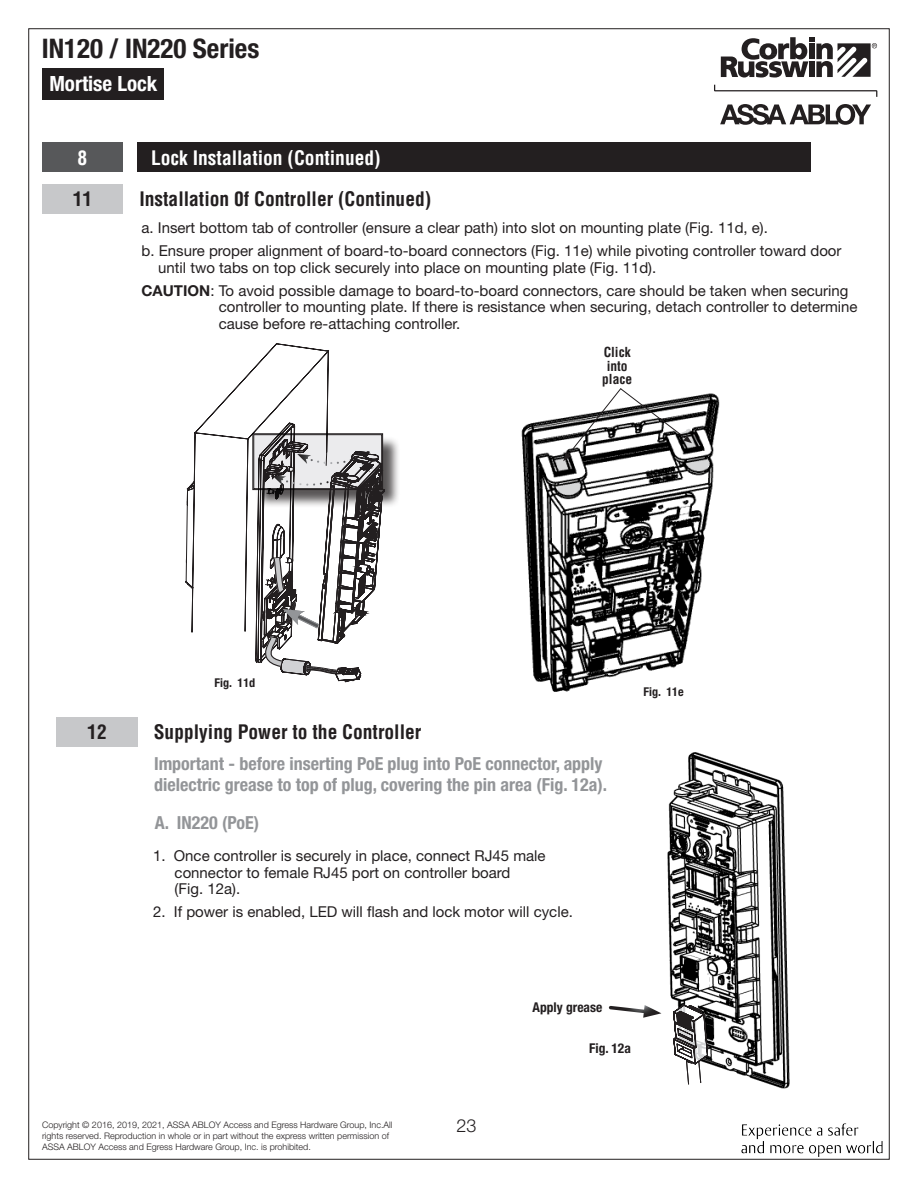
<style>
.page{position:relative;width:918px;height:1188px;background:#fff}
.page>*{position:absolute;margin:0;border:0;box-sizing:border-box;transform-origin:0 0}
.t1{font:700 condensed 27px "Helvetica Neue";color:#231f20}
.t2{font:700 condensed 21px "Helvetica Neue";color:#fff}
.Step_Name{font:700 condensed 19.5px "Helvetica";color:#231f20}
.SECTION_NAME_START{font:700 condensed 19.5px "Helvetica";color:#fff}
.Step_Number{font:700 condensed 19.5px "Helvetica";color:#231f20}
.Section_Number{font:700 condensed 19.5px "Helvetica";color:#fff}
.Heading_3_I0{font:700 condensed 18px/21.6px "Helvetica Neue";color:#939598}
.Heading_3_I1___25{font:700 condensed 18px "Helvetica Neue";color:#939598}
.t3{font:300 18px "Helvetica Neue";color:#231f20}
.Body_Text_I2_10_11{font:15px/16.5px "Helvetica Neue";color:#231f20}
.Body_Text_I010_11{font:15px/16.5px "Helvetica Neue";color:#231f20}
.Body_Text_I0_10_11{font:15px "Helvetica Neue";color:#231f20}
.Labels{font:700 condensed 13.5px/13.5px "Helvetica";color:#231f20;text-align:center}
.Labels-2{font:700 condensed 13.5px "Helvetica Neue";color:#231f20}
.Figures{font:700 condensed 13.5px "Helvetica Neue";color:#231f20}
.Figures-2{font:700 condensed 12.15px "Helvetica Neue";color:#231f20}
.t4{font:300 9px/10.8px "Helvetica Neue";color:#231f20}
.s1{font-family:"Helvetica Neue LT Std";font-weight:700}
</style>
<div class="page">
<svg style="left:714px;top:85px;width:163px;height:12px"></svg>
<svg style="left:720px;top:104px;width:151px;height:21px"></svg>
<svg style="left:721px;top:37px;width:156px;height:41px"></svg>
<div style="left:43px;top:68px;width:121px;height:31px;background:#231f20"></div>
<img style="left:742px;top:1123px;width:140px;height:33px">
<div style="left:42px;top:142px;width:81px;height:30px;background:#57585a"></div>
<div style="left:138px;top:142px;width:673px;height:30px;background:#231f20"></div>
<div style="left:57px;top:717px;width:81px;height:29px;background:#c7c8ca"></div>
<div style="left:42px;top:184px;width:81px;height:29px;background:#c7c8ca"></div>
<svg style="left:185px;top:343px;width:145px;height:290px"></svg>
<div style="left:255px;top:436px;width:146px;height:72px;background:#231f20;opacity:.75"></div>
<svg style="left:253px;top:434px;width:132px;height:249px"></svg>
<img style="left:521px;top:393px;width:199px;height:299px">
<svg style="left:550px;top:388px;width:160px;height:111px"></svg>
<svg style="left:608px;top:1005px;width:53px;height:13px"></svg>
<img style="left:667px;top:752px;width:123px;height:337px">
<svg style="left:673px;top:1005px;width:35px;height:79px"></svg>
<h1 class="t1" style="left:42px;top:32px;width:219px">IN120 / IN220 Series</h1>
<h2 class="t2" style="left:49px;top:71px;width:109px">Mortise Lock</h2>
<p class="Section_Number" style="left:77px;top:145px;width:11px">8</p>
<p class="SECTION_NAME_START" style="left:151px;top:145px;width:231px">Lock Installation (Continued)</p>
<p class="Step_Number" style="left:73px;top:187px;width:21px">11</p>
<p class="Step_Name" style="left:139px;top:187px;width:293px">Installation 0f Controller (Continued)</p>
<p class="Body_Text_I0_10_11" style="left:141px;top:219px;width:628px">a. Insert bottom tab of controller (ensure a clear path) into slot on mounting plate (Fig. 11d, e).</p>
<p class="Body_Text_I010_11" style="left:158px;top:242px;width:685px;text-indent:-17px">b. Ensure proper alignment of board-to-board connectors (Fig. 11e) while pivoting controller toward door until two tabs on top click securely into place on mounting plate (Fig. 11d).</p>
<p class="Body_Text_I2_10_11" style="left:219px;top:282px;width:641px;text-indent:-77px"><span class="s1">CAUTION</span>: To avoid possible damage to board-to-board connectors, care should be taken when securing controller to mounting plate. If there is resistance when securing, detach controller to determine cause before re-attaching controller.</p>
<p class="Labels" style="left:602px;top:345px;width:31px">Click into place</p>
<p class="Figures-2" style="left:215px;top:675px;width:42px">Fig. 11d</p>
<p class="Step_Number" style="left:87px;top:720px;width:21px">12</p>
<p class="Step_Name" style="left:154px;top:720px;width:269px">Supplying Power to the Controller</p>
<p class="Heading_3_I0" style="left:154px;top:752px;width:454px">Important - before inserting PoE plug into PoE connector, apply dielectric grease to top of plug, covering the pin area (Fig. 12a).</p>
<p class="Heading_3_I1___25" style="left:155px;top:812px;width:106px">A. IN220 (PoE)</p>
<p class="Body_Text_I2_10_11" style="left:175px;top:848px;width:373px;text-indent:-22px">1. Once controller is securely in place, connect RJ45 male connector to female RJ45 port on controller board<br>(Fig. 12a).</p>
<p class="Body_Text_I2_10_11" style="left:153px;top:904px;width:421px">2. If power is enabled, LED will flash and lock motor will cycle.</p>
<p class="Figures-2" style="left:644px;top:684px;width:42px">Fig. 11e</p>
<p class="t4" style="left:42px;top:1119px;width:352px">Copyright © 2016, 2019, 2021, ASSA ABLOY Access and Egress Hardware Group, Inc.All rights reserved. Reproduction in whole or in part without the express written permission of<br>ASSA ABLOY Access and Egress Hardware Group, Inc. is prohibited.</p>
<p class="t3" style="left:456px;top:1114px;width:22px">23</p>
<p class="Labels-2" style="left:533px;top:999px;width:71px">Apply grease</p>
<p class="Figures" style="left:589px;top:1040px;width:43px">Fig. 12a</p>
</div>
